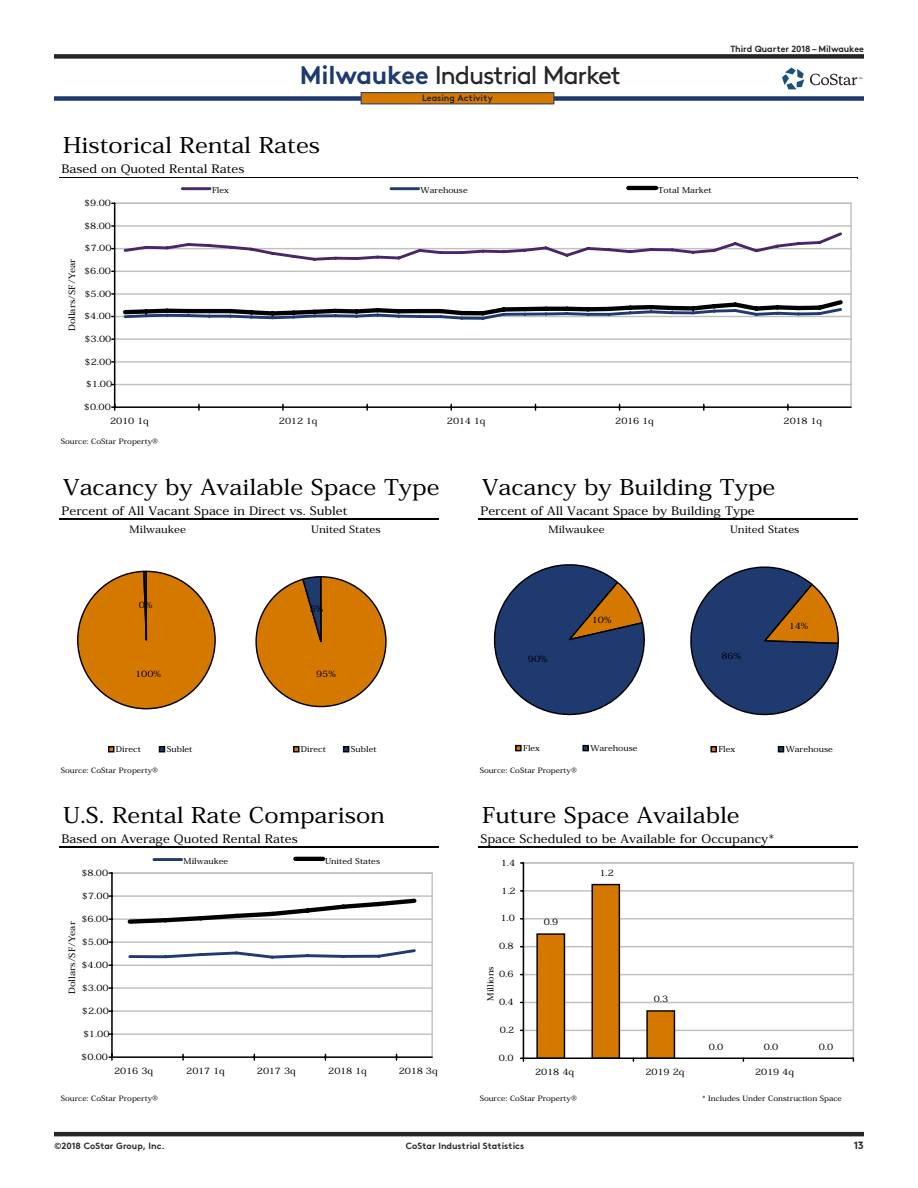
<style>
.page{position:relative;width:918px;height:1188px;background:#fff}
.page>*{position:absolute;margin:0;border:0;box-sizing:border-box;transform-origin:0 0}
.t1{font:25.5px "Co Star Brown";letter-spacing:-.05em;color:#272525}
.t2{font:22.5px "Adobe Serif MM 300 600";color:#000}
.t3{font:12px "Adobe Serif MM 300 600";color:#000}
.t4{font:10.5px "Adobe Serif MM 300 600";color:#000}
.t5{font:700 10.5px "Co Star Brown";color:#272525}
.t6{font:9px "Adobe Serif MM 300 600";color:#000}
.t7{font:700 9px "Co Star Brown";color:#272525}
.t8{font:8.7px "Adobe Serif MM 300 600";letter-spacing:-.005em;color:#000}
.t9{font:8.25px "Adobe Serif MM 300 600";color:#000}
.t10{font:7.5px "Adobe Serif MM 300 600";color:#000}
.s1{font-weight:700;color:#1e3a6f}
</style>
<div class="page">
<div style="left:54px;top:54px;width:810px;height:5px;background:#272525"></div>
<hr style="left:54px;top:1132px;width:810px;height:4px;background:#272525">
<div style="left:54px;top:96px;width:810px;height:5px;background:#1e3a6f"></div>
<div style="left:361px;top:93px;width:193px;height:11px;background:#d57800"></div>
<div style="left:361px;top:92px;width:193px;height:12px;border:1px solid #1e3a6f"></div>
<svg style="left:782px;top:68px;width:22px;height:21px"></svg>
<svg style="left:810px;top:74px;width:52px;height:11px"></svg>
<hr style="left:59px;top:518px;width:380px;height:2px;background:#000">
<hr style="left:59px;top:847px;width:380px;height:1px;background:#000">
<hr style="left:59px;top:177px;width:799px;height:1px;background:#000">
<hr style="left:478px;top:518px;width:380px;height:2px;background:#000">
<hr style="left:478px;top:847px;width:380px;height:1px;background:#000">
<svg style="left:113px;top:202px;width:739px;height:207px"></svg>
<hr style="left:114px;top:203px;width:1px;height:204px;background:#000">
<hr style="left:115px;top:406px;width:736px;height:2px;background:#000">
<svg style="left:122px;top:230px;width:722px;height:33px"></svg>
<svg style="left:121px;top:297px;width:725px;height:25px"></svg>
<hr style="left:182px;top:187px;width:28px;height:3px;background:#4a2567">
<hr style="left:391px;top:187px;width:28px;height:3px;background:#1e3a6f">
<hr style="left:628px;top:186px;width:28px;height:4px;background:#000">
<svg style="left:112px;top:872px;width:321px;height:187px"></svg>
<hr style="left:111px;top:873px;width:2px;height:184px;background:#000">
<hr style="left:112px;top:1056px;width:320px;height:2px;background:#000">
<svg style="left:127px;top:947px;width:291px;height:13px"></svg>
<svg style="left:125px;top:896px;width:294px;height:30px"></svg>
<hr style="left:154px;top:858px;width:28px;height:3px;background:#1e3a6f">
<hr style="left:295px;top:857px;width:28px;height:4px;background:#000">
<svg style="left:77px;top:570px;width:139px;height:140px"></svg>
<svg style="left:108px;top:746px;width:6px;height:6px"></svg>
<svg style="left:159px;top:746px;width:6px;height:6px"></svg>
<svg style="left:255px;top:576px;width:132px;height:132px"></svg>
<div style="left:293px;top:746px;width:7px;height:6px;border:1px solid #000"></div>
<svg style="left:343px;top:746px;width:6px;height:6px"></svg>
<svg style="left:493px;top:564px;width:152px;height:152px"></svg>
<div style="left:515px;top:745px;width:7px;height:6px;border:1px solid #000"></div>
<div style="left:582px;top:745px;width:7px;height:6px;border:1px solid #000"></div>
<hr style="left:523px;top:1030px;width:330px;height:1px;background:#c0c0c0">
<hr style="left:523px;top:1002px;width:330px;height:1px;background:#c0c0c0">
<hr style="left:523px;top:974px;width:330px;height:1px;background:#c0c0c0">
<hr style="left:523px;top:946px;width:330px;height:1px;background:#c0c0c0">
<hr style="left:523px;top:918px;width:330px;height:1px;background:#c0c0c0">
<hr style="left:523px;top:890px;width:330px;height:2px;background:#c0c0c0">
<div style="left:523px;top:862px;width:331px;height:197px;border:1px solid #c0c0c0"></div>
<div style="left:537px;top:934px;width:27px;height:124px;background:#d57800"></div>
<div style="left:536px;top:933px;width:29px;height:126px;border:1px solid #000"></div>
<div style="left:592px;top:885px;width:27px;height:173px;background:#d57800"></div>
<div style="left:591px;top:884px;width:29px;height:175px;border:1px solid #000"></div>
<div style="left:647px;top:1011px;width:27px;height:47px;background:#d57800"></div>
<div style="left:646px;top:1010px;width:29px;height:49px;border:1px solid #000"></div>
<hr style="left:523px;top:863px;width:1px;height:195px;background:#000">
<hr style="left:523px;top:1058px;width:330px;height:1px;background:#000">
<svg style="left:690px;top:566px;width:149px;height:150px"></svg>
<div style="left:710px;top:746px;width:7px;height:6px;border:1px solid #000"></div>
<svg style="left:778px;top:746px;width:6px;height:6px"></svg>
<h1 class="t1" style="left:300px;top:56px;width:323px"><span class="s1">Milwaukee</span> Industrial Market</h1>
<h2 class="t2" style="left:63px;top:134px;width:258px">Historical Rental Rates</h2>
<h3 class="t3" style="left:62px;top:163px;width:184px">Based on Quoted Rental Rates</h3>
<p class="t7" style="left:422px;top:91px;width:72px">Leasing Activity</p>
<p class="t6" style="left:67px;top:331px;width:74px;rotate:-90deg">Dollars/SF/Year</p>
<p class="t6" style="left:84px;top:198px;width:28px">$9.00</p>
<p class="t6" style="left:84px;top:221px;width:28px">$8.00</p>
<p class="t6" style="left:85px;top:243px;width:28px">$7.00</p>
<p class="t6" style="left:84px;top:266px;width:28px">$6.00</p>
<p class="t6" style="left:84px;top:289px;width:28px">$5.00</p>
<p class="t6" style="left:84px;top:311px;width:28px">$4.00</p>
<p class="t6" style="left:84px;top:334px;width:28px">$3.00</p>
<p class="t6" style="left:85px;top:357px;width:28px">$2.00</p>
<p class="t6" style="left:86px;top:379px;width:28px">$1.00</p>
<p class="t6" style="left:84px;top:402px;width:28px">$0.00</p>
<p class="t9" style="left:212px;top:185px;width:18px">Flex</p>
<p class="t9" style="left:421px;top:185px;width:49px">Warehouse</p>
<p class="t9" style="left:658px;top:185px;width:55px">Total Market</p>
<p class="t7" style="left:730px;top:42px;width:135px">Third Quarter 2018 – Milwaukee</p>
<p class="t6" style="left:110px;top:416px;width:40px">2010 1q</p>
<p class="t6" style="left:279px;top:416px;width:40px">2012 1q</p>
<p class="t6" style="left:447px;top:416px;width:40px">2014 1q</p>
<p class="t6" style="left:615px;top:416px;width:40px">2016 1q</p>
<p class="t6" style="left:784px;top:416px;width:40px">2018 1q</p>
<p class="t10" style="left:61px;top:438px;width:99px">Source: CoStar Property®</p>
<h2 class="t2" style="left:63px;top:475px;width:378px">Vacancy by Available Space Type</h2>
<h2 class="t2" style="left:482px;top:475px;width:295px">Vacancy by Building Type</h2>
<h3 class="t3" style="left:62px;top:504px;width:287px">Percent of All Vacant Space in Direct vs. Sublet</h3>
<h3 class="t3" style="left:480px;top:504px;width:276px">Percent of All Vacant Space by Building Type</h3>
<p class="t4" style="left:130px;top:524px;width:58px">Milwaukee</p>
<p class="t4" style="left:311px;top:524px;width:71px">United States</p>
<p class="t4" style="left:548px;top:524px;width:58px">Milwaukee</p>
<p class="t4" style="left:730px;top:524px;width:71px">United States</p>
<p class="t6" style="left:139px;top:601px;width:15px">0%</p>
<p class="t6" style="left:310px;top:605px;width:15px">5%</p>
<p class="t6" style="left:592px;top:615px;width:21px">10%</p>
<p class="t6" style="left:789px;top:621px;width:21px">14%</p>
<p class="t6" style="left:528px;top:654px;width:21px">90%</p>
<p class="t6" style="left:721px;top:651px;width:21px">86%</p>
<p class="t6" style="left:136px;top:669px;width:27px">100%</p>
<p class="t6" style="left:316px;top:669px;width:21px">95%</p>
<p class="t9" style="left:116px;top:745px;width:27px">Direct</p>
<p class="t9" style="left:167px;top:745px;width:27px">Sublet</p>
<p class="t9" style="left:301px;top:745px;width:27px">Direct</p>
<p class="t9" style="left:351px;top:745px;width:27px">Sublet</p>
<p class="t9" style="left:523px;top:744px;width:18px">Flex</p>
<p class="t9" style="left:590px;top:744px;width:49px">Warehouse</p>
<p class="t9" style="left:718px;top:745px;width:18px">Flex</p>
<p class="t9" style="left:786px;top:745px;width:49px">Warehouse</p>
<p class="t10" style="left:61px;top:766px;width:99px">Source: CoStar Property®</p>
<p class="t10" style="left:480px;top:766px;width:99px">Source: CoStar Property®</p>
<h2 class="t2" style="left:63px;top:803px;width:323px">U.S. Rental Rate Comparison</h2>
<h2 class="t2" style="left:482px;top:803px;width:259px">Future Space Available</h2>
<h3 class="t3" style="left:62px;top:832px;width:238px">Based on Average Quoted Rental Rates</h3>
<h3 class="t3" style="left:480px;top:832px;width:295px">Space Scheduled to be Available for Occupancy*</h3>
<p class="t9" style="left:184px;top:856px;width:46px">Milwaukee</p>
<p class="t9" style="left:325px;top:856px;width:57px">United States</p>
<p class="t6" style="left:501px;top:858px;width:16px">1.4</p>
<p class="t6" style="left:81px;top:868px;width:28px">$8.00</p>
<p class="t6" style="left:600px;top:868px;width:16px">1.2</p>
<p class="t6" style="left:82px;top:891px;width:28px">$7.00</p>
<p class="t6" style="left:502px;top:886px;width:16px">1.2</p>
<p class="t6" style="left:81px;top:914px;width:28px">$6.00</p>
<p class="t6" style="left:67px;top:994px;width:74px;rotate:-90deg">Dollars/SF/Year</p>
<p class="t6" style="left:82px;top:937px;width:28px">$5.00</p>
<p class="t6" style="left:81px;top:960px;width:28px">$4.00</p>
<p class="t6" style="left:82px;top:983px;width:28px">$3.00</p>
<p class="t6" style="left:82px;top:1006px;width:28px">$2.00</p>
<p class="t6" style="left:501px;top:914px;width:16px">1.0</p>
<p class="t6" style="left:499px;top:941px;width:16px">0.8</p>
<p class="t8" style="left:486px;top:1001px;width:36px;rotate:-90deg">Millions</p>
<p class="t6" style="left:499px;top:969px;width:16px">0.6</p>
<p class="t6" style="left:499px;top:997px;width:16px">0.4</p>
<p class="t6" style="left:544px;top:918px;width:16px">0.9</p>
<p class="t6" style="left:654px;top:994px;width:16px">0.3</p>
<p class="t6" style="left:83px;top:1029px;width:28px">$1.00</p>
<p class="t6" style="left:500px;top:1025px;width:16px">0.2</p>
<p class="t6" style="left:709px;top:1042px;width:16px">0.0</p>
<p class="t6" style="left:764px;top:1042px;width:16px">0.0</p>
<p class="t6" style="left:819px;top:1042px;width:16px">0.0</p>
<p class="t6" style="left:81px;top:1052px;width:28px">$0.00</p>
<p class="t6" style="left:499px;top:1053px;width:16px">0.0</p>
<p class="t6" style="left:114px;top:1066px;width:41px">2016 3q</p>
<p class="t6" style="left:186px;top:1066px;width:40px">2017 1q</p>
<p class="t6" style="left:257px;top:1066px;width:41px">2017 3q</p>
<p class="t6" style="left:328px;top:1066px;width:40px">2018 1q</p>
<p class="t6" style="left:399px;top:1066px;width:41px">2018 3q</p>
<p class="t6" style="left:535px;top:1067px;width:41px">2018 4q</p>
<p class="t6" style="left:645px;top:1067px;width:41px">2019 2q</p>
<p class="t6" style="left:755px;top:1067px;width:41px">2019 4q</p>
<p class="t10" style="left:61px;top:1094px;width:99px">Source: CoStar Property®</p>
<p class="t10" style="left:480px;top:1094px;width:99px">Source: CoStar Property®</p>
<p class="t10" style="left:702px;top:1094px;width:141px">* Includes Under Construction Space</p>
<p class="t7" style="left:54px;top:1139px;width:112px">©2018 CoStar Group, Inc.</p>
<p class="t7" style="left:406px;top:1139px;width:120px">CoStar Industrial Statistics</p>
<p class="t5" style="left:854px;top:1137px;width:12px">13</p>
</div>
